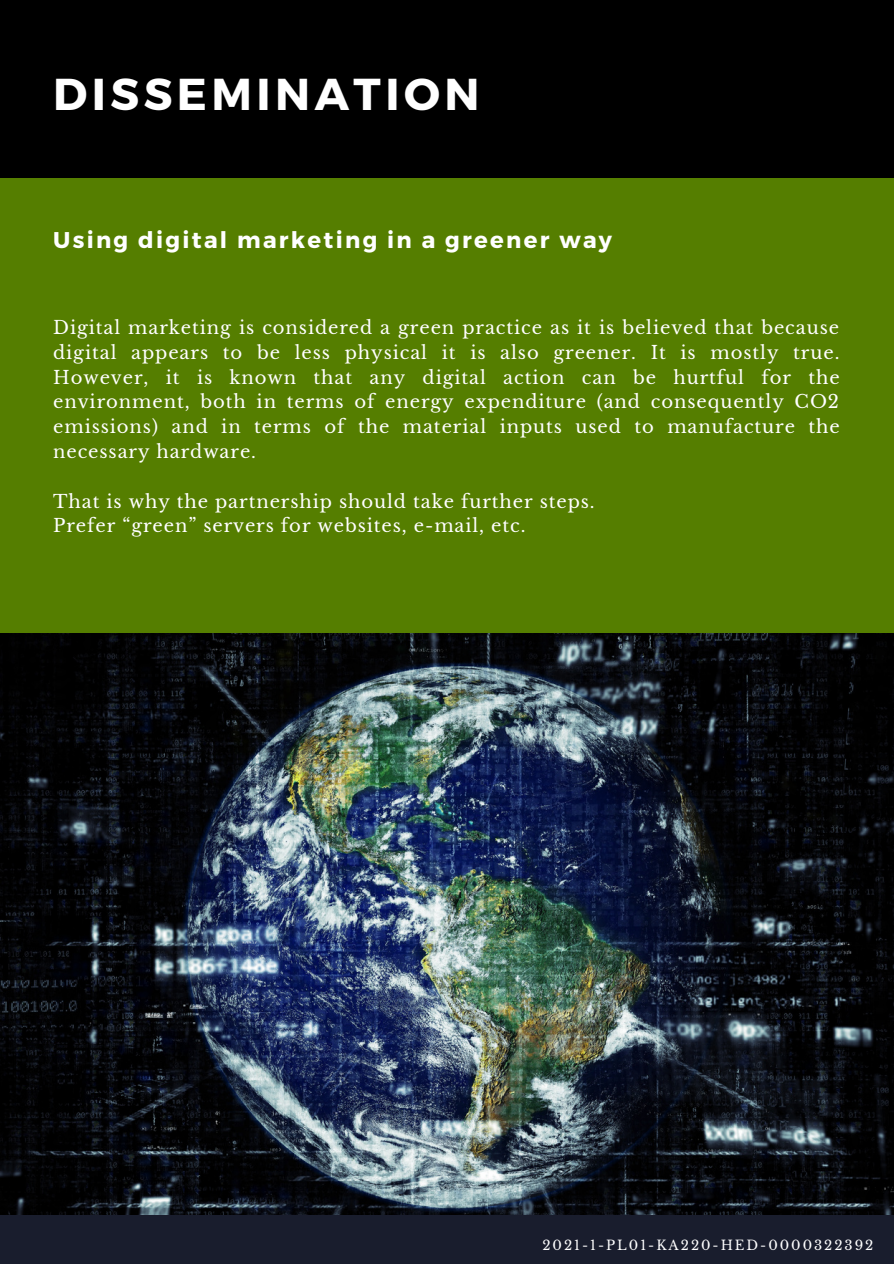
<style>
.page{position:relative;width:894px;height:1264px;background:#fff}
.page>*{position:absolute;margin:0;border:0;box-sizing:border-box;transform-origin:0 0}
.t1{font:700 44.55px "Montserrat";letter-spacing:.1em;color:#fff}
.t2{font:700 22.8px "Montserrat";letter-spacing:.1em;color:#fff}
.t3{font:18px/24.8px "Libre Baskerville";letter-spacing:.05em;color:#fff;text-align:justify}
.t4{font:13.2px "Libre Baskerville";letter-spacing:.15em;color:#fff}
</style>
<div class="page">
<div style="left:0;top:0;width:893px;height:1263px;background:#000"></div>
<img style="left:0;top:632px;width:893px;height:583px">
<div style="left:0;top:1215px;width:893px;height:48px;background:#191d2d"></div>
<div style="left:0;top:179px;width:893px;height:453px;background:#557e00"></div>
<p class="t1" style="left:53px;top:65px;width:427px">DISSEMINATION</p>
<p class="t2" style="left:53px;top:225px;width:560px">Using digital marketing in a greener way</p>
<p class="t3" style="left:53px;top:315px;width:788px">Digital marketing is considered a green practice as it is believed that because digital appears to be less physical it is also greener. It is mostly true.<br>However, it is known that any digital action can be hurtful for the environment, both in terms of energy expenditure (and consequently CO2 emissions) and in terms of the material inputs used to manufacture the necessary hardware.</p>
<p class="t3" style="left:53px;top:489px;width:543px">That is why the partnership should take further steps.</p>
<p class="t3" style="left:53px;top:513px;width:473px">Prefer “green” servers for websites, e-mail, etc.</p>
<p class="t4" style="left:542px;top:1237px;width:332px">2021-1-PL01-KA220-HED-0000322392</p>
</div>
